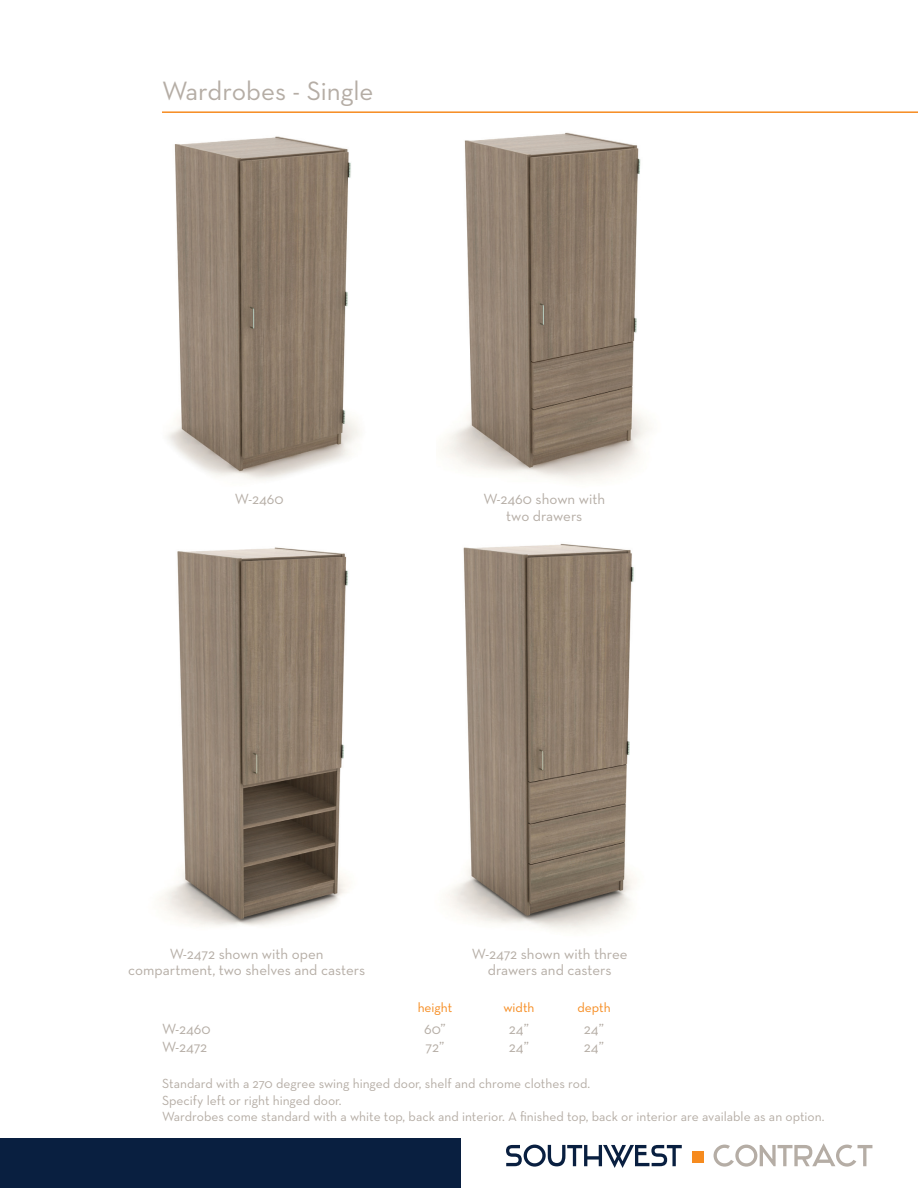
<style>
.page{position:relative;width:918px;height:1188px;background:#fff}
.page>*{position:absolute;margin:0;border:0;box-sizing:border-box;transform-origin:0 0}
.t1{font:27px "Neutra Text";color:#b5ada5}
.t2{font:15px/16.5px "Neutra Text";color:#b5ada5;text-align:center}
.t3{font:13.5px "Neutra Text";color:#b5ada5}
.t4{font:13.5px "Neutra Text";color:#f68b1f}
</style>
<div class="page">
<img style="left:159px;top:547px;width:190px;height:379px">
<img style="left:446px;top:543px;width:190px;height:388px">
<img style="left:167px;top:136px;width:193px;height:344px">
<hr style="left:162px;top:111px;width:756px;height:2px;background:#f68b1f">
<svg style="left:506px;top:1145px;width:176px;height:23px"></svg>
<div style="left:692px;top:1151px;width:11px;height:12px;background:#f68b1f"></div>
<svg style="left:714px;top:1143px;width:158px;height:24px"></svg>
<div style="left:0;top:1138px;width:460px;height:50px;background:#091f40"></div>
<img style="left:443px;top:132px;width:209px;height:349px">
<p class="t1" style="left:162px;top:74px;width:213px">Wardrobes - Single</p>
<p class="t2" style="left:235px;top:491px;width:50px">W-2460</p>
<p class="t2" style="left:483px;top:491px;width:123px">W-2460 shown with two drawers</p>
<p class="t2" style="left:128px;top:945px;width:238px">W-2472 shown with open compartment, two shelves and casters</p>
<p class="t2" style="left:472px;top:945px;width:157px">W-2472 shown with three drawers and casters</p>
<p class="t4" style="left:418px;top:999px;width:36px">height</p>
<p class="t4" style="left:503px;top:999px;width:33px">width</p>
<p class="t4" style="left:577px;top:999px;width:35px">depth</p>
<p class="t2" style="left:162px;top:1020px;width:50px">W-2460</p>
<p class="t2" style="left:424px;top:1020px;width:23px">60”</p>
<p class="t2" style="left:509px;top:1020px;width:22px">24”</p>
<p class="t2" style="left:584px;top:1020px;width:22px">24”</p>
<p class="t2" style="left:162px;top:1038px;width:47px">W-2472</p>
<p class="t2" style="left:426px;top:1038px;width:20px">72”</p>
<p class="t2" style="left:509px;top:1038px;width:22px">24”</p>
<p class="t2" style="left:584px;top:1038px;width:22px">24”</p>
<p class="t3" style="left:162px;top:1075px;width:430px">Standard with a 270 degree swing hinged door, shelf and chrome clothes rod.</p>
<p class="t3" style="left:162px;top:1092px;width:181px">Specify left or right hinged door.</p>
<p class="t3" style="left:162px;top:1108px;width:664px">Wardrobes come standard with a white top, back and interior. A finished top, back or interior are available as an option.</p>
</div>
